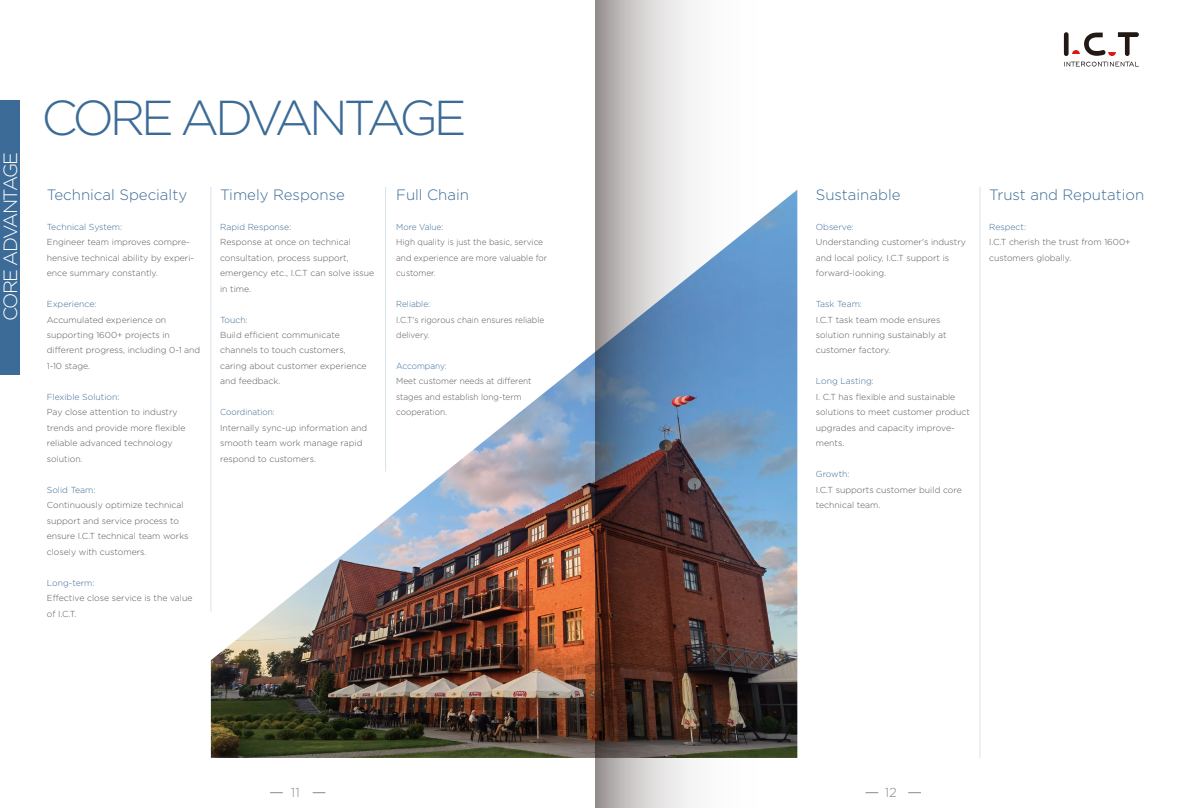
<style>
.page{position:relative;width:1191px;height:808px;background:#fff}
.page>*{position:absolute;margin:0;border:0;box-sizing:border-box;transform-origin:0 0}
.t1{font:300 49px "Gotham";letter-spacing:-.085em;color:#3b6b96}
.t2{font:300 19.2px "Gotham";letter-spacing:-.075em;color:#fff}
.t3{font:300 15px "Gotham";color:#3b6b96}
.t4{font:300 13px "Gotham";color:#898989}
.t5{font:300 8.7px/15.5px "Gotham";color:#595757}
.t6{font:300 8.7px/15.5px "Gotham";color:#595757;scale:.95 1}
.t7{font:300 8.7px "Gotham";color:#3b6b96}
.t8{font:300 8.7px "Gotham";color:#3b6b96;scale:.95 1}
</style>
<div class="page">
<img style="left:211px;top:190px;width:384px;height:568px">
<div style="left:0;top:100px;width:20px;height:275px;background:#3b6b96"></div>
<svg style="left:908px;top:792px;width:13px;height:1px"></svg>
<svg style="left:865px;top:792px;width:13px;height:1px"></svg>
<svg style="left:313px;top:792px;width:12px;height:1px"></svg>
<svg style="left:270px;top:792px;width:13px;height:1px"></svg>
<hr style="left:1064px;top:32px;width:4px;height:24px;background:#221815;border-radius:2px">
<svg style="left:1072px;top:32px;width:66px;height:24px"></svg>
<svg style="left:1064px;top:62px;width:74px;height:5px"></svg>
<hr style="left:979px;top:187px;width:1px;height:571px;background:#d9e2e8">
<hr style="left:385px;top:187px;width:1px;height:284px;background:#d9e2e8">
<hr style="left:210px;top:187px;width:1px;height:425px;background:#d9e2e8">
<svg style="left:595px;top:0;width:203px;height:808px"></svg>
<h2 class="t2" style="left:-1px;top:321px;width:171px;rotate:-90deg">CORE ADVANTAGE</h2>
<h1 class="t1" style="left:41px;top:88px;width:427px">CORE ADVANTAGE</h1>
<h3 class="t3" style="left:47px;top:185px;width:142px">Technical Specialty</h3>
<p class="t7" style="left:47px;top:221px;width:77px">Technical System:</p>
<p class="t5" style="left:47px;top:234px;width:149px">Engineer team improves compre&shy;hensive technical ability by experi&shy;ence summary constantly.</p>
<p class="t7" style="left:47px;top:299px;width:51px">Experience:</p>
<p class="t5" style="left:47px;top:312px;width:155px">Accumulated experience on supporting 1600+ projects in different progress, including 0-1 and<br>1-10 stage.</p>
<p class="t7" style="left:47px;top:392px;width:74px">Flexible Solution:</p>
<p class="t5" style="left:47px;top:404px;width:140px">Pay close attention to industry trends and provide more flexible reliable advanced technology solution.</p>
<p class="t7" style="left:47px;top:484px;width:50px">Solid Team:</p>
<p class="t5" style="left:47px;top:497px;width:143px">Continuously optimize technical support and service process to ensure I.C.T technical team works closely with customers.</p>
<p class="t7" style="left:47px;top:577px;width:49px">Long-term:</p>
<p class="t5" style="left:47px;top:590px;width:147px">Effective close service is the value of I.C.T.</p>
<h3 class="t3" style="left:220px;top:185px;width:126px">Timely Response</h3>
<p class="t7" style="left:220px;top:221px;width:73px">Rapid Response:</p>
<p class="t5" style="left:220px;top:234px;width:155px">Response at once on technical consultation, process support, emergency etc., I.C.T can solve issue in time.</p>
<p class="t7" style="left:220px;top:314px;width:29px">Touch:</p>
<p class="t5" style="left:220px;top:327px;width:148px">Build efficient communicate channels to touch customers, caring about customer experience and feedback.</p>
<p class="t8" style="left:220px;top:407px;width:59px">Coordination:</p>
<p class="t5" style="left:220px;top:420px;width:148px">Internally sync-up information and smooth team work manage rapid respond to customers.</p>
<h3 class="t3" style="left:396px;top:185px;width:74px">Full Chain</h3>
<p class="t8" style="left:396px;top:221px;width:51px">More Value:</p>
<p class="t6" style="left:396px;top:234px;width:160px">High quality is just the basic, service and experience are more valuable for customer.</p>
<p class="t8" style="left:396px;top:299px;width:37px">Reliable:</p>
<p class="t6" style="left:396px;top:312px;width:157px">I.C.T's rigorous chain ensures reliable delivery.</p>
<p class="t8" style="left:396px;top:361px;width:55px">Accompany:</p>
<p class="t6" style="left:396px;top:374px;width:144px">Meet customer needs at different stages and establish long-term cooperation.</p>
<h3 class="t3" style="left:816px;top:185px;width:86px">Sustainable</h3>
<p class="t7" style="left:816px;top:221px;width:39px">Observe:</p>
<p class="t5" style="left:816px;top:234px;width:152px">Understanding customer's industry and local policy, I.C.T support is forward-looking.</p>
<p class="t7" style="left:816px;top:299px;width:48px">Task Team:</p>
<p class="t5" style="left:816px;top:312px;width:132px">I.C.T task team mode ensures solution running sustainably at customer factory.</p>
<p class="t7" style="left:816px;top:376px;width:59px">Long Lasting:</p>
<p class="t5" style="left:816px;top:389px;width:155px">I. C.T has flexible and sustainable solutions to meet customer product upgrades and capacity improve&shy;ments.</p>
<p class="t7" style="left:816px;top:469px;width:35px">Growth:</p>
<p class="t5" style="left:816px;top:482px;width:147px">I.C.T supports customer build core technical team.</p>
<h3 class="t3" style="left:989px;top:185px;width:157px">Trust and Reputation</h3>
<p class="t7" style="left:989px;top:221px;width:38px">Respect:</p>
<p class="t5" style="left:989px;top:234px;width:143px">I.C.T cherish the trust from 1600+ customers globally.</p>
<h3 class="t4" style="left:291px;top:784px;width:10px">11</h3>
<h3 class="t4" style="left:885px;top:784px;width:14px">12</h3>
</div>
